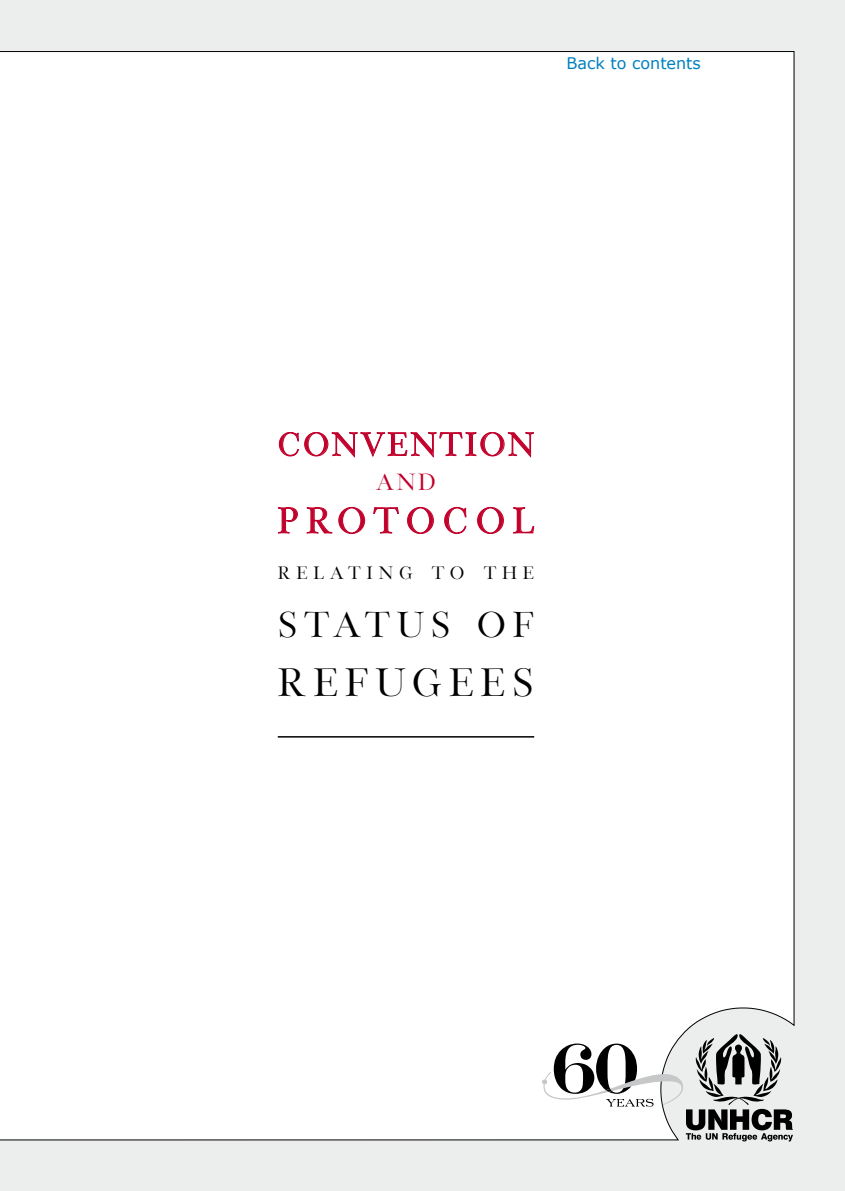
<style>
.page{position:relative;width:845px;height:1191px;background:#eceded}
.page>*{position:absolute;margin:0;border:0;box-sizing:border-box;transform-origin:0 0}
.t1{font:44px "Wessex Roman Titling";letter-spacing:.16em;color:#000}
.t2{font:40px "Wessex Roman Titling";letter-spacing:.185em;color:#c1002b}
.t3{font:40px "Wessex Roman Titling";letter-spacing:.16em;color:#000}
.t4{font:36px "Wessex Roman Titling";letter-spacing:.075em;color:#c1002b}
.t5{font:26px "Wessex Roman Titling";color:#c1002b}
.t6{font:20px "Wessex Roman Titling";letter-spacing:.29em;color:#000}
.t7{font:16px "Verdana";color:#0080bf}
</style>
<div class="page">
<div style="left:0;top:51px;width:795px;height:1090px;background:#fff"></div>
<svg style="left:542px;top:1034px;width:251px;height:107px"></svg>
<hr style="left:278px;top:736px;width:256px;height:1px;background:#000">
<svg style="left:278px;top:431px;width:256px;height:28px;background:#f3d1d9"></svg>
<svg style="left:277px;top:506px;width:21px;height:28px"></svg>
<svg style="left:306px;top:506px;width:60px;height:30px;background:#f4d3da"></svg>
<svg style="left:372px;top:506px;width:27px;height:28px"></svg>
<svg style="left:407px;top:506px;width:27px;height:28px"></svg>
<svg style="left:444px;top:506px;width:23px;height:28px"></svg>
<svg style="left:477px;top:506px;width:27px;height:28px"></svg>
<svg style="left:513px;top:506px;width:22px;height:28px"></svg>
<p class="t7" style="left:566px;top:52px;width:136px">Back to contents</p>
<h3 class="t4" style="left:278px;top:425px;width:258px">CONVENTION</h3>
<h3 class="t5" style="left:376px;top:468px;width:62px">AND</h3>
<h2 class="t2" style="left:278px;top:499px;width:258px">PROTOCOL</h2>
<p class="t6" style="left:278px;top:562px;width:258px">RELATING TO THE</p>
<h2 class="t3" style="left:278px;top:604px;width:258px">STATUS OF</h2>
<h1 class="t1" style="left:278px;top:659px;width:258px">REFUGEES</h1>
</div>
